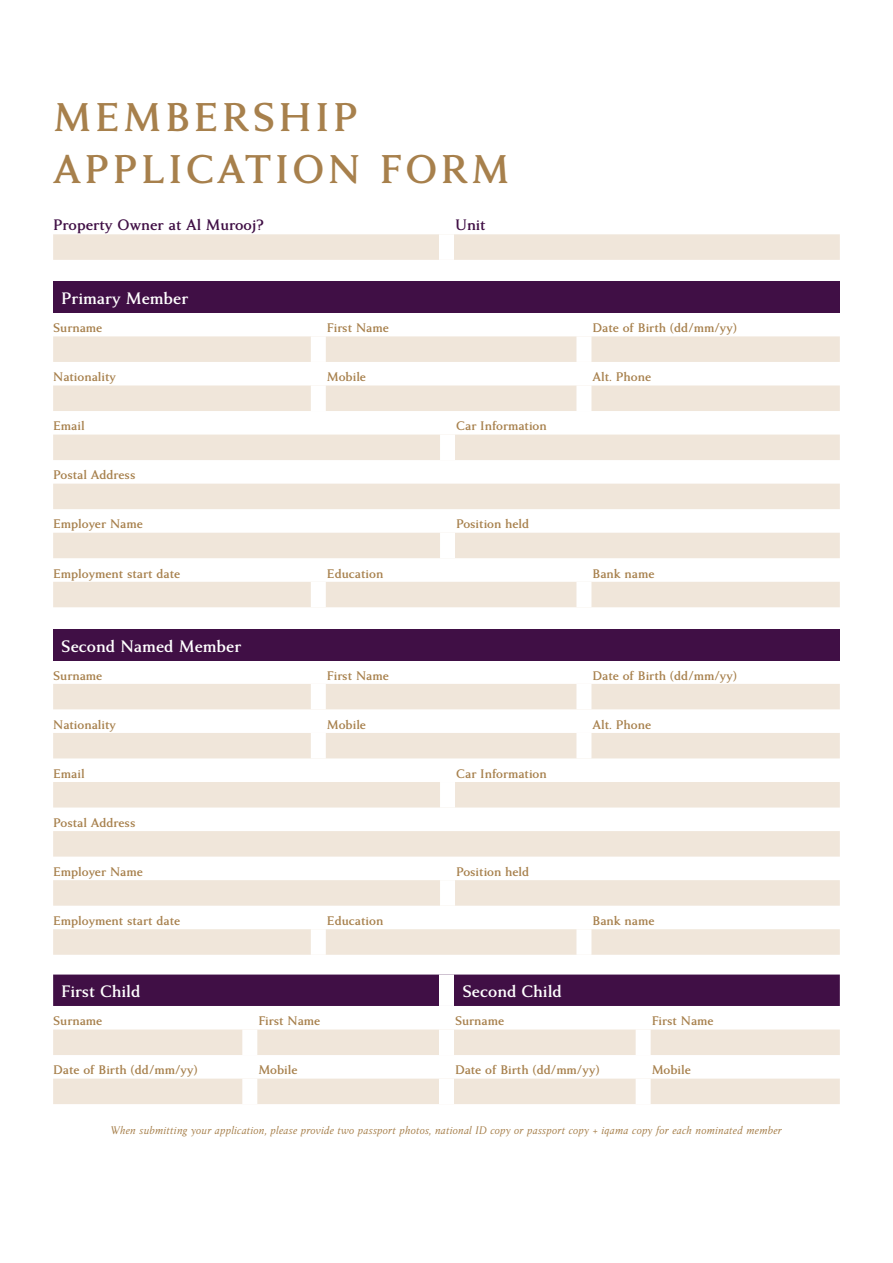
<style>
.page{position:relative;width:893px;height:1263px;background:#fff}
.page>*{position:absolute;margin:0;border:0;box-sizing:border-box;transform-origin:0 0}
.t1{font:700 43.5px/52.2px "Anziano Pro";letter-spacing:.075em;color:#a7804c}
.t2{font:700 18px "Anziano Pro";color:#fff}
.t3{font:700 16.5px "Anziano Pro";color:#400f45}
.t4{font:700 13.5px "Anziano Pro";color:#a7804c}
.t5{font:italic 12px "Anziano Pro";color:#a7804c}
</style>
<div class="page">
<div style="left:53px;top:234px;width:787px;height:26px;background:#f0e6da"></div>
<div style="left:439px;top:234px;width:15px;height:26px;background:#fff"></div>
<div style="left:53px;top:281px;width:787px;height:32px;background:#400f45"></div>
<svg style="left:53px;top:336px;width:787px;height:271px;fill:#f0e6da"></svg>
<div style="left:311px;top:336px;width:15px;height:26px;background:#fff"></div>
<div style="left:311px;top:385px;width:15px;height:26px;background:#fff"></div>
<div style="left:576px;top:385px;width:15px;height:26px;background:#fff"></div>
<div style="left:440px;top:435px;width:15px;height:25px;background:#fff"></div>
<div style="left:440px;top:533px;width:15px;height:25px;background:#fff"></div>
<div style="left:311px;top:582px;width:15px;height:25px;background:#fff"></div>
<div style="left:576px;top:582px;width:15px;height:25px;background:#fff"></div>
<div style="left:576px;top:336px;width:15px;height:26px;background:#fff"></div>
<div style="left:53px;top:629px;width:787px;height:31px;background:#400f45"></div>
<svg style="left:53px;top:684px;width:787px;height:271px;fill:#f0e6da"></svg>
<div style="left:576px;top:684px;width:15px;height:25px;background:#fff"></div>
<div style="left:311px;top:684px;width:15px;height:25px;background:#fff"></div>
<div style="left:311px;top:733px;width:15px;height:25px;background:#fff"></div>
<div style="left:576px;top:733px;width:15px;height:25px;background:#fff"></div>
<div style="left:440px;top:782px;width:15px;height:25px;background:#fff"></div>
<div style="left:440px;top:880px;width:15px;height:26px;background:#fff"></div>
<div style="left:311px;top:929px;width:15px;height:26px;background:#fff"></div>
<div style="left:576px;top:929px;width:15px;height:26px;background:#fff"></div>
<div style="left:53px;top:974px;width:787px;height:32px;background:#400f45"></div>
<svg style="left:53px;top:1029px;width:787px;height:75px;fill:#f0e6da"></svg>
<div style="left:242px;top:1078px;width:15px;height:26px;background:#fff"></div>
<div style="left:439px;top:1078px;width:15px;height:26px;background:#fff"></div>
<div style="left:242px;top:1029px;width:15px;height:26px;background:#fff"></div>
<div style="left:439px;top:1029px;width:15px;height:26px;background:#fff"></div>
<div style="left:636px;top:1029px;width:15px;height:26px;background:#fff"></div>
<div style="left:636px;top:1078px;width:15px;height:26px;background:#fff"></div>
<div style="left:439px;top:974px;width:15px;height:32px;background:#fff"></div>
<h1 class="t1" style="left:53px;top:92px;width:458px">MEMBERSHIP<br>APPLICATION FORM</h1>
<p class="t3" style="left:53px;top:215px;width:213px">Property Owner at Al Murooj?</p>
<p class="t3" style="left:455px;top:215px;width:32px">Unit</p>
<h2 class="t2" style="left:61px;top:287px;width:128px">Primary Member</h2>
<p class="t4" style="left:53px;top:319px;width:51px">Surname</p>
<p class="t4" style="left:327px;top:319px;width:64px">First Name</p>
<p class="t4" style="left:592px;top:319px;width:146px">Date of Birth (dd/mm/yy)</p>
<p class="t4" style="left:53px;top:369px;width:64px">Nationality</p>
<p class="t4" style="left:327px;top:369px;width:41px">Mobile</p>
<p class="t4" style="left:592px;top:369px;width:60px">Alt. Phone</p>
<p class="t4" style="left:53px;top:418px;width:33px">Email</p>
<p class="t4" style="left:456px;top:418px;width:92px">Car Information</p>
<p class="t4" style="left:53px;top:467px;width:84px">Postal Address</p>
<p class="t4" style="left:53px;top:516px;width:91px">Employer Name</p>
<p class="t4" style="left:456px;top:516px;width:75px">Position held</p>
<p class="t4" style="left:53px;top:565px;width:129px">Employment start date</p>
<p class="t4" style="left:327px;top:565px;width:58px">Education</p>
<p class="t4" style="left:592px;top:565px;width:64px">Bank name</p>
<h2 class="t2" style="left:61px;top:635px;width:181px">Second Named Member</h2>
<p class="t4" style="left:53px;top:667px;width:51px">Surname</p>
<p class="t4" style="left:327px;top:667px;width:64px">First Name</p>
<p class="t4" style="left:592px;top:667px;width:146px">Date of Birth (dd/mm/yy)</p>
<p class="t4" style="left:53px;top:716px;width:64px">Nationality</p>
<p class="t4" style="left:327px;top:716px;width:41px">Mobile</p>
<p class="t4" style="left:592px;top:716px;width:60px">Alt. Phone</p>
<p class="t4" style="left:53px;top:765px;width:33px">Email</p>
<p class="t4" style="left:456px;top:765px;width:92px">Car Information</p>
<p class="t4" style="left:53px;top:814px;width:84px">Postal Address</p>
<p class="t4" style="left:53px;top:863px;width:91px">Employer Name</p>
<p class="t4" style="left:456px;top:863px;width:75px">Position held</p>
<p class="t4" style="left:53px;top:912px;width:129px">Employment start date</p>
<p class="t4" style="left:327px;top:912px;width:58px">Education</p>
<p class="t4" style="left:592px;top:912px;width:64px">Bank name</p>
<h2 class="t2" style="left:61px;top:980px;width:81px">First Child</h2>
<h2 class="t2" style="left:462px;top:980px;width:101px">Second Child</h2>
<p class="t4" style="left:53px;top:1013px;width:51px">Surname</p>
<p class="t4" style="left:258px;top:1013px;width:64px">First Name</p>
<p class="t4" style="left:455px;top:1013px;width:51px">Surname</p>
<p class="t4" style="left:652px;top:1013px;width:64px">First Name</p>
<p class="t4" style="left:53px;top:1062px;width:146px">Date of Birth (dd/mm/yy)</p>
<p class="t4" style="left:258px;top:1062px;width:41px">Mobile</p>
<p class="t4" style="left:455px;top:1062px;width:146px">Date of Birth (dd/mm/yy)</p>
<p class="t4" style="left:652px;top:1062px;width:41px">Mobile</p>
<p class="t5" style="left:111px;top:1122px;width:673px">When submitting your application, please provide two passport photos, national ID copy or passport copy + iqama copy for each nominated member</p>
</div>
